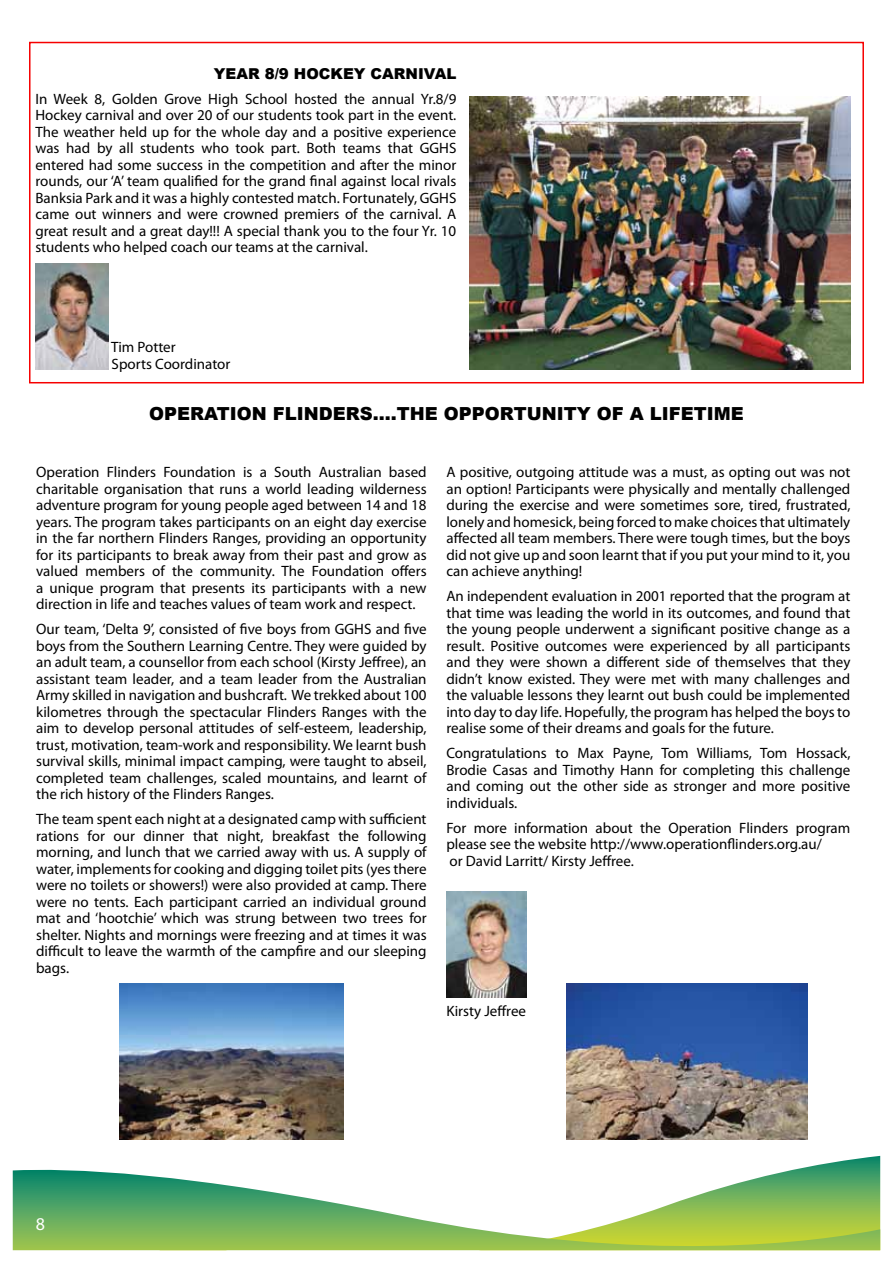
<style>
.page{position:relative;width:893px;height:1263px;background:#fff}
.page>*{position:absolute;margin:0;border:0;box-sizing:border-box;transform-origin:0 0}
.t1{font:900 18px "Arial";color:#000}
.t2{font:18px "Myriad Pro";color:#fff}
.t3{font:15px/16.5px "Myriad Pro";color:#000;text-align:justify}
.t4{font:900 15px "Arial";color:#000}
</style>
<div class="page">
<svg style="left:802px;top:1156px;width:78px;height:12px"></svg>
<svg style="left:13px;top:1168px;width:867px;height:83px"></svg>
<img style="left:469px;top:96px;width:381px;height:274px">
<img style="left:35px;top:264px;width:73px;height:106px">
<img style="left:446px;top:891px;width:80px;height:107px">
<img style="left:119px;top:983px;width:225px;height:157px">
<img style="left:566px;top:983px;width:242px;height:157px">
<div style="left:29px;top:42px;width:835px;height:341px;border:2px solid #f60000"></div>
<p class="t4" style="left:214px;top:63px;width:24px">YEAR</p>
<p class="t4" style="left:265px;top:63px;width:55px">8/9 HOCKEY</p>
<p class="t4" style="left:371px;top:63px;width:23px">CARNI</p>
<p class="t4" style="left:424px;top:63px;width:23px">VAL</p>
<p class="t3" style="left:35px;top:90px;width:423px">In Week 8, Golden Grove High School hosted the annual Yr.8/9<br>Hockey carnival and over 20 of our students took part in the event.<br>The weather held up for the whole day and a positive experience was had by all students who took part. Both teams that GGHS entered had some success in the competition and after the minor rounds, our ‘A’ team qualified for the grand final against local rivals Banksia Park and it was a highly contested match. Fortunately, GGHS came out winners and were crowned premiers of the carnival. A great result and a great day!!! A special thank you to the four Yr. 10 students who helped coach our teams at the carnival.</p>
<p class="t3" style="left:111px;top:339px;width:121px">Tim Potter<br>Sports Coordinator</p>
<p class="t1" style="left:149px;top:400px;width:596px">OPERATION FLINDERS….THE OPPORTUNITY OF A LIFETIME</p>
<p class="t3" style="left:36px;top:464px;width:392px">Operation Flinders Foundation is a South Australian based charitable organisation that runs a world leading wilderness adventure program for young people aged between 14 and 18 years. The program takes participants on an eight day exercise in the far northern Flinders Ranges, providing an opportunity for its participants to break away from their past and grow as valued members of the community. The Foundation offers a unique program that presents its participants with a new direction in life and teaches values of team work and respect.</p>
<p class="t3" style="left:36px;top:621px;width:392px">Our team, ‘Delta 9’, consisted of five boys from GGHS and five boys from the Southern Learning Centre. They were guided by an adult team, a counsellor from each school (Kirsty Jeffree), an assistant team leader, and a team leader from the Australian Army skilled in navigation and bushcraft. We trekked about 100 kilometres through the spectacular Flinders Ranges with the aim to develop personal attitudes of self-esteem, leadership, trust, motivation, team-work and responsibility. We learnt bush survival skills, minimal impact camping, were taught to abseil, completed team challenges, scaled mountains, and learnt of the rich history of the Flinders Ranges.</p>
<p class="t3" style="left:36px;top:811px;width:392px">The team spent each night at a designated camp with sufficient rations for our dinner that night, breakfast the following morning, and lunch that we carried away with us. A supply of water, implements for cooking and digging toilet pits (yes there were no toilets or showers!) were also provided at camp. There were no tents. Each participant carried an individual ground mat and ‘hootchie’ which was strung between two trees for shelter. Nights and mornings were freezing and at times it was difficult to leave the warmth of the campfire and our sleeping bags.</p>
<p class="t3" style="left:446px;top:464px;width:406px">A positive, outgoing attitude was a must, as opting out was not an option! Participants were physically and mentally challenged during the exercise and were sometimes sore, tired, frustrated, lonely and homesick, being forced to make choices that ultimately affected all team members. There were tough times, but the boys did not give up and soon learnt that if you put your mind to it, you can achieve anything!</p>
<p class="t3" style="left:446px;top:588px;width:405px">An independent evaluation in 2001 reported that the program at that time was leading the world in its outcomes, and found that the young people underwent a significant positive change as a result. Positive outcomes were experienced by all participants and they were shown a different side of themselves that they didn’t know existed. They were met with many challenges and the valuable lessons they learnt out bush could be implemented into day to day life. Hopefully, the program has helped the boys to realise some of their dreams and goals for the future.</p>
<p class="t3" style="left:446px;top:745px;width:405px">Congratulations to Max Payne, Tom Williams, Tom Hossack, Brodie Casas and Timothy Hann for completing this challenge and coming out the other side as stronger and more positive individuals.</p>
<p class="t3" style="left:446px;top:819px;width:405px;text-align:left">For more information about the Operation Flinders program please see the website http://www.operationflinders.org.au/<br>or David Larritt/ Kirsty Jeffree.</p>
<p class="t3" style="left:446px;top:1002px;width:81px">Kirsty Jeffree</p>
<p class="t2" style="left:36px;top:1212px;width:11px">8</p>
</div>
